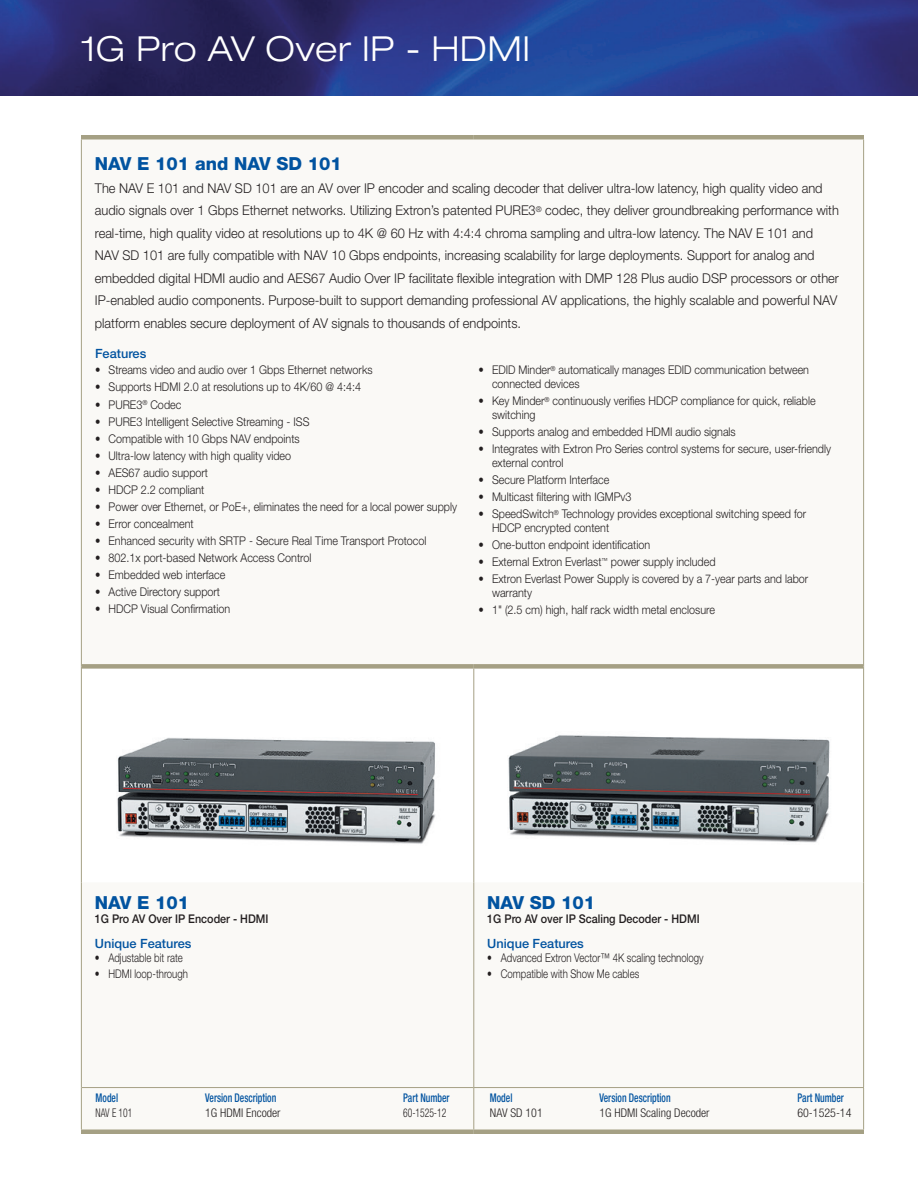
<style>
.page{position:relative;width:918px;height:1188px;background:#fff}
.page>*{position:absolute;margin:0;border:0;box-sizing:border-box;transform-origin:0 0}
.header_main{font:300 expanded 34.5px "Helvetica Neue LT Std";letter-spacing:.015em;color:#fff}
.product_header{font:800 18px "Helvetica Neue LT Std";color:#0153a0}
.bodycopy_desc_left_j{font:300 13.5px/22.5px "Helvetica Neue LT Std";color:#231f20;scale:.95 1}
.unique_features_subh{font:500 12.75px "Helvetica Neue LT Std";color:#0153a0}
.t1{font:300 12px/13.8px "Helvetica Neue LT Std";color:#231f20;scale:.9 1}
.t2{font:300 12px "Helvetica Neue LT Std";color:#231f20;scale:.8 1}
.model_verdesc_part{font:500 condensed 12px "Helvetica Neue LT Std";color:#0153a0;scale:.8 1}
.components_subhead{font:500 12px "Helvetica Neue LT Std";color:#231f20;scale:.9 1}
.model_verdesc_part-2{font:300 condensed 12px "Helvetica Neue LT Std";color:#231f20}
.model_verdesc_part-3{font:300 condensed 12px "Helvetica Neue LT Std";color:#231f20;scale:.8 1}
</style>
<div class="page">
<img style="left:0;top:0;width:918px;height:95px">
<svg style="left:82px;top:669px;width:781px;height:461px;fill:#faf9f6"></svg>
<hr style="left:863px;top:140px;width:1px;height:526px;background:#a5a084">
<hr style="left:81px;top:1130px;width:393px;height:4px;background:#a5a084">
<hr style="left:474px;top:1130px;width:390px;height:4px;background:#a5a084">
<hr style="left:81px;top:140px;width:1px;height:526px;background:#a5a084">
<hr style="left:81px;top:666px;width:1px;height:216px;background:#a5a084">
<hr style="left:81px;top:882px;width:1px;height:206px;background:#a5a084">
<hr style="left:81px;top:1088px;width:1px;height:42px;background:#a5a084">
<hr style="left:863px;top:666px;width:1px;height:216px;background:#a5a084">
<hr style="left:863px;top:882px;width:1px;height:205px;background:#a5a084">
<hr style="left:863px;top:1088px;width:1px;height:42px;background:#a5a084">
<div style="left:81px;top:135px;width:393px;height:5px;background:#a5a084"></div>
<div style="left:474px;top:135px;width:390px;height:5px;background:#a5a084"></div>
<hr style="left:473px;top:669px;width:1px;height:213px;background:#a5a084">
<hr style="left:473px;top:882px;width:1px;height:205px;background:#a5a084">
<hr style="left:473px;top:1088px;width:1px;height:42px;background:#a5a084">
<div style="left:82px;top:664px;width:392px;height:5px;background:#a5a084"></div>
<div style="left:474px;top:664px;width:389px;height:5px;background:#a5a084"></div>
<hr style="left:82px;top:1087px;width:392px;height:1px;background:#a5a084">
<hr style="left:474px;top:1087px;width:390px;height:1px;background:#a5a084">
<p class="header_main" style="left:81px;top:28px;width:451px">1G Pro AV Over IP - HDMI</p>
<p class="product_header" style="left:95px;top:153px;width:248px">NAV E 101 and NAV SD 101</p>
<p class="bodycopy_desc_left_j" style="left:95px;top:177px;width:785px">The NAV E 101 and NAV SD 101 are an AV over IP encoder and scaling decoder that deliver ultra-low latency, high quality video and audio signals over 1 Gbps Ethernet networks. Utilizing Extron’s patented PURE3<sup>®</sup> codec, they deliver groundbreaking performance with real-time, high quality video at resolutions up to 4K @ 60 Hz with 4:4:4 chroma sampling and ultra-low latency. The NAV E 101 and NAV SD 101 are fully compatible with NAV 10 Gbps endpoints, increasing scalability for large deployments. Support for analog and embedded digital HDMI audio and AES67 Audio Over IP facilitate flexible integration with DMP 128 Plus audio DSP processors or other IP-enabled audio components. Purpose-built to support demanding professional AV applications, the highly scalable and powerful NAV platform enables secure deployment of AV signals to thousands of endpoints.</p>
<p class="unique_features_subh" style="left:95px;top:346px;width:53px">Features</p>
<p class="t1" style="left:95px;top:363px;width:310px">• Streams video and audio over 1 Gbps Ethernet networks</p>
<p class="t1" style="left:95px;top:380px;width:297px">• Supports HDMI 2.0 at resolutions up to 4K/60 @ 4:4:4</p>
<p class="t1" style="left:95px;top:397px;width:97px">• PURE3<sup>®</sup> Codec</p>
<p class="t1" style="left:95px;top:414px;width:240px">• PURE3 Intelligent Selective Streaming - ISS</p>
<p class="t1" style="left:95px;top:431px;width:229px">• Compatible with 10 Gbps NAV endpoints</p>
<p class="t1" style="left:95px;top:448px;width:219px">• Ultra-low latency with high quality video</p>
<p class="t1" style="left:95px;top:465px;width:127px">• AES67 audio support</p>
<p class="t1" style="left:95px;top:482px;width:123px">• HDCP 2.2 compliant</p>
<p class="t1" style="left:95px;top:499px;width:404px">• Power over Ethernet, or PoE+, eliminates the need for a local power supply</p>
<p class="t1" style="left:95px;top:516px;width:111px">• Error concealment</p>
<p class="t1" style="left:95px;top:533px;width:370px">• Enhanced security with SRTP - Secure Real Time Transport Protocol</p>
<p class="t1" style="left:95px;top:550px;width:242px">• 802.1x port-based Network Access Control</p>
<p class="t1" style="left:95px;top:568px;width:146px">• Embedded web interface</p>
<p class="t1" style="left:95px;top:585px;width:141px">• Active Directory support</p>
<p class="t1" style="left:95px;top:602px;width:152px">• HDCP Visual Confirmation</p>
<p class="t1" style="left:492px;top:363px;width:354px;text-indent:-14px">• EDID Minder<sup>®</sup> automatically manages EDID communication between connected devices</p>
<p class="t1" style="left:492px;top:394px;width:361px;text-indent:-14px">• Key Minder<sup>®</sup> continuously verifies HDCP compliance for quick, reliable switching</p>
<p class="t1" style="left:478px;top:425px;width:287px">• Supports analog and embedded HDMI audio signals</p>
<p class="t1" style="left:492px;top:442px;width:378px;text-indent:-14px">• Integrates with Extron Pro Series control systems for secure, user-friendly external control</p>
<p class="t1" style="left:478px;top:472px;width:147px">• Secure Platform Interface</p>
<p class="t1" style="left:478px;top:490px;width:172px">• Multicast filtering with IGMPv3</p>
<p class="t1" style="left:492px;top:507px;width:351px;text-indent:-14px">• SpeedSwitch<sup>®</sup> Technology provides exceptional switching speed for<br>HDCP encrypted content</p>
<p class="t1" style="left:478px;top:537px;width:192px">• One-button endpoint identification</p>
<p class="t1" style="left:478px;top:554px;width:265px">• External Extron Everlast<sup>™</sup> power supply included</p>
<p class="t1" style="left:492px;top:571px;width:353px;text-indent:-14px">• Extron Everlast Power Supply is covered by a 7-year parts and labor warranty</p>
<p class="t1" style="left:478px;top:602px;width:264px">• 1" (2.5 cm) high, half rack width metal enclosure</p>
<p class="product_header" style="left:95px;top:892px;width:96px">NAV E 101</p>
<p class="components_subhead" style="left:95px;top:911px;width:194px">1G Pro AV Over IP Encoder - HDMI</p>
<p class="unique_features_subh" style="left:95px;top:935px;width:98px">Unique Features</p>
<p class="t2" style="left:95px;top:951px;width:111px">• Adjustable bit rate</p>
<p class="t2" style="left:95px;top:967px;width:118px">• HDMI loop-through</p>
<p class="product_header" style="left:487px;top:892px;width:109px">NAV SD 101</p>
<p class="components_subhead" style="left:487px;top:911px;width:238px">1G Pro AV over IP Scaling Decoder - HDMI</p>
<p class="unique_features_subh" style="left:487px;top:935px;width:98px">Unique Features</p>
<p class="t2" style="left:487px;top:951px;width:272px">• Advanced Extron Vector™ 4K scaling technology</p>
<p class="t2" style="left:487px;top:967px;width:192px">• Compatible with Show Me cables</p>
<p class="model_verdesc_part" style="left:96px;top:1090px;width:30px">Model</p>
<p class="model_verdesc_part" style="left:205px;top:1090px;width:91px">Version Description</p>
<p class="model_verdesc_part" style="left:403px;top:1090px;width:60px">Part Number</p>
<p class="model_verdesc_part-3" style="left:96px;top:1106px;width:48px">NAV E 101</p>
<p class="model_verdesc_part-2" style="left:205px;top:1106px;width:77px">1G HDMI Encoder</p>
<p class="model_verdesc_part-3" style="left:403px;top:1106px;width:56px">60-1525-12</p>
<p class="model_verdesc_part" style="left:490px;top:1090px;width:30px">Model</p>
<p class="model_verdesc_part" style="left:599px;top:1090px;width:91px">Version Description</p>
<p class="model_verdesc_part" style="left:797px;top:1090px;width:60px">Part Number</p>
<p class="model_verdesc_part-2" style="left:490px;top:1106px;width:54px">NAV SD 101</p>
<p class="model_verdesc_part-2" style="left:599px;top:1106px;width:112px">1G HDMI Scaling Decoder</p>
<p class="model_verdesc_part-2" style="left:797px;top:1106px;width:56px">60-1525-14</p>
</div>
